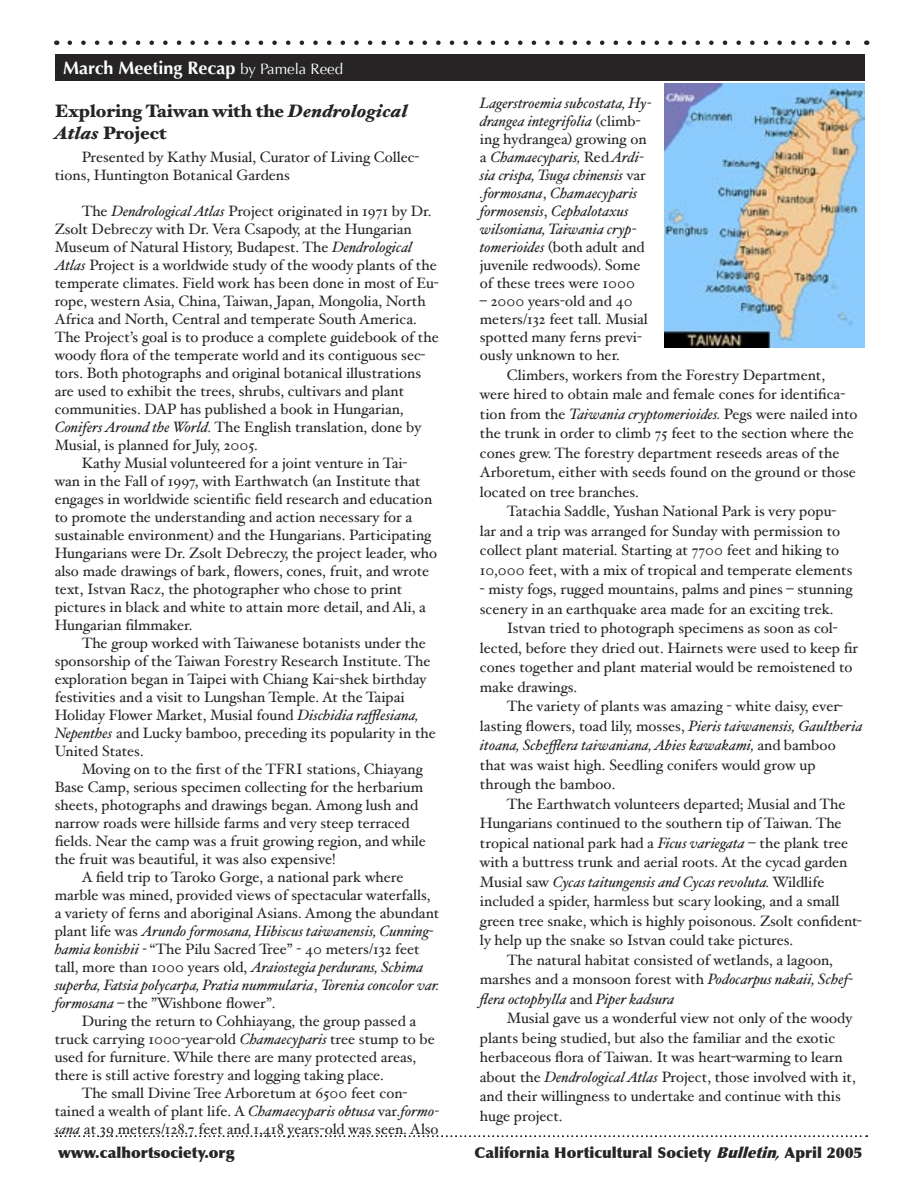
<style>
.page{position:relative;width:918px;height:1188px;background:#fff}
.page>*{position:absolute;margin:0;border:0;box-sizing:border-box;transform-origin:0 0}
.t1{font:900 18px/21.6px "Hoefler Text";color:#262424}
.Body_Text_Indent{font:700 18px "Optima";color:#fff}
.Body_Text{font:15px/18px "Hoefler Text";color:#262424}
.Body_Text-2{font:italic 15px/18px "Hoefler Text";color:#262424}
.t2{font:900 15px "Optima";color:#262424}
.s1{font-weight:400;font-size:15px}
.s2{font-style:italic}
.s3{font-style:normal}
.s4{font-weight:700;font-style:italic}
</style>
<div class="page">
<svg style="left:70px;top:40px;width:781px;height:5px"></svg>
<svg style="left:56px;top:1136px;width:811px;height:1px"></svg>
<div style="left:55px;top:54px;width:810px;height:27px;background:#262424"></div>
<img style="left:665px;top:83px;width:199px;height:265px">
<p class="Body_Text_Indent" style="left:63px;top:57px;width:282px">March Meeting Recap <span class="s1">by Pamela Reed</span></p>
<p class="t1" style="left:55px;top:100px;width:354px">Exploring Taiwan with the <span class="s2">Dendrological<br>Atlas</span> Project</p>
<p class="Body_Text" style="left:55px;top:148px;width:366px;text-indent:27px">Presented by Kathy Musial, Curator of Living Collec&shy;tions, Huntington Botanical Gardens</p>
<p class="Body_Text" style="left:55px;top:202px;width:386px;text-indent:27px">The <span class="s2">Dendrological Atlas</span> Project originated in 1971 by Dr.<br>Zsolt Debreczy with Dr. Vera Csapody, at the Hungarian Museum of Natural History, Budapest. The <span class="s2">Dendrological Atlas</span> Project is a worldwide study of the woody plants of the temperate climates. Field work has been done in most of Eu&shy;rope, western Asia, China, Taiwan, Japan, Mongolia, North Africa and North, Central and temperate South America.<br>The Project’s goal is to produce a complete guidebook of the woody flora of the temperate world and its contiguous sec&shy;tors. Both photographs and original botanical illustrations are used to exhibit the trees, shrubs, cultivars and plant communities. DAP has published a book in Hungarian, <span class="s2">Conifers Around the World.</span> The English translation, done by Musial, is planned for July, 2005.</p>
<p class="Body_Text" style="left:55px;top:454px;width:384px;text-indent:27px">Kathy Musial volunteered for a joint venture in Tai-<br>wan in the Fall of 1997, with Earthwatch (an Institute that engages in worldwide scientific field research and education to promote the understanding and action necessary for a sustainable environment) and the Hungarians. Participating Hungarians were Dr. Zsolt Debreczy, the project leader, who also made drawings of bark, flowers, cones, fruit, and wrote text, Istvan Racz, the photographer who chose to print pictures in black and white to attain more detail, and Ali, a Hungarian filmmaker.</p>
<p class="Body_Text" style="left:55px;top:634px;width:383px;text-indent:27px">The group worked with Taiwanese botanists under the sponsorship of the Taiwan Forestry Research Institute. The exploration began in Taipei with Chiang Kai-shek birthday festivities and a visit to Lungshan Temple. At the Taipai Holiday Flower Market, Musial found <span class="s2">Dischidia rafflesiana, Nepenthes</span> and Lucky bamboo, preceding its popularity in the United States.</p>
<p class="Body_Text" style="left:55px;top:760px;width:373px;text-indent:27px">Moving on to the first of the TFRI stations, Chiayang Base Camp, serious specimen collecting for the herbarium sheets, photographs and drawings began. Among lush and narrow roads were hillside farms and very steep terraced fields. Near the camp was a fruit growing region, and while the fruit was beautiful, it was also expensive!</p>
<p class="Body_Text" style="left:55px;top:868px;width:386px;text-indent:27px">A field trip to Taroko Gorge, a national park where marble was mined, provided views of spectacular waterfalls, a variety of ferns and aboriginal Asians. Among the abundant plant life was <span class="s2">Arundo formosana, Hibiscus taiwanensis, Cunning&shy;hamia konishii -</span> “The Pilu Sacred Tree” - 40 meters/132 feet tall, more than 1000 years old, <span class="s2">Araiostegia perdurans, Schima superba, Fatsia polycarpa, Pratia nummularia</span>, <span class="s2">Torenia concolor var. formosana –</span> the ”Wishbone flower”.</p>
<p class="Body_Text" style="left:55px;top:1012px;width:382px;text-indent:27px">During the return to Cohhiayang, the group passed a truck carrying 1000-year-old <span class="s2">Chamaecyparis</span> tree stump to be used for furniture. While there are many protected areas, there is still active forestry and logging taking place.</p>
<p class="Body_Text" style="left:55px;top:1084px;width:386px;text-align:center">The small Divine Tree Arboretum at 6500 feet con-<br>tained a wealth of plant life. A <span class="s2">Chamaecyparis obtusa</span> var<span class="s2">.formo&shy;sana</span> at 39 meters/128.7 feet and 1,418 years-old was seen. Also</p>
<p class="Body_Text-2" style="left:480px;top:94px;width:173px">Lagerstroemia subcostata, Hy&shy;drangea integrifolia <span class="s3">(climb&shy;ing hydrangea) growing on a</span> Chamaecyparis, <span class="s3">Red</span> Ardi&shy;sia crispa, Tsuga chinensis <span class="s3">var </span>.formosana<span class="s3">,</span> Chamaecyparis formosensis<span class="s3">,</span> Cephalotaxus wilsoniana, Taiwania cryp&shy;tomerioides <span class="s3">(both adult and juvenile redwoods). Some of these trees were 1000</span></p>
<p class="Body_Text" style="left:480px;top:292px;width:169px">– 2000 years-old and 40 meters/132 feet tall. Musial spotted many ferns previ&shy;ously unknown to her.</p>
<p class="Body_Text" style="left:480px;top:365px;width:379px;line-height:19.5px;text-indent:27px">Climbers, workers from the Forestry Department, were hired to obtain male and female cones for identifica&shy;tion from the <span class="s2">Taiwania cryptomerioides.</span> Pegs were nailed into the trunk in order to climb 75 feet to the section where the cones grew. The forestry department reseeds areas of the Arboretum, either with seeds found on the ground or those located on tree branches.</p>
<p class="Body_Text" style="left:480px;top:501px;width:374px;line-height:19.5px;text-indent:27px">Tatachia Saddle, Yushan National Park is very popu&shy;lar and a trip was arranged for Sunday with permission to collect plant material. Starting at 7700 feet and hiking to 10,000 feet, with a mix of tropical and temperate elements</p>
<p class="Body_Text" style="left:480px;top:579px;width:374px;line-height:19.5px">- misty fogs, rugged mountains, palms and pines – stunning scenery in an earthquake area made for an exciting trek.</p>
<p class="Body_Text" style="left:480px;top:618px;width:380px;line-height:19.5px;text-indent:27px">Istvan tried to photograph specimens as soon as col&shy;lected, before they dried out. Hairnets were used to keep fir cones together and plant material would be remoistened to make drawings.</p>
<p class="Body_Text" style="left:480px;top:696px;width:384px;line-height:19.5px;text-indent:27px">The variety of plants was amazing - white daisy, ever&shy;lasting flowers, toad lily, mosses, <span class="s2">Pieris taiwanensis, Gaultheria itoana, Schefflera taiwaniana, Abies kawakami,</span> and bamboo that was waist high. Seedling conifers would grow up through the bamboo.</p>
<p class="Body_Text" style="left:480px;top:794px;width:384px;line-height:19.5px;text-indent:27px">The Earthwatch volunteers departed; Musial and The Hungarians continued to the southern tip of Taiwan. The tropical national park had a <span class="s2">Ficus variegata</span> – the plank tree with a buttress trunk and aerial roots. At the cycad garden Musial saw <span class="s2">Cycas taitungensis and Cycas revoluta.</span> Wildlife included a spider, harmless but scary looking, and a small green tree snake, which is highly poisonous. Zsolt confident&shy;ly help up the snake so Istvan could take pictures.</p>
<p class="Body_Text" style="left:480px;top:950px;width:375px;line-height:19.5px;text-indent:27px">The natural habitat consisted of wetlands, a lagoon, marshes and a monsoon forest with <span class="s2">Podocarpus nakaii, Schef&shy;flera octophylla</span> and <span class="s2">Piper kadsura</span></p>
<p class="Body_Text" style="left:480px;top:1008px;width:377px;line-height:19.5px;text-indent:27px">Musial gave us a wonderful view not only of the woody plants being studied, but also the familiar and the exotic herbaceous flora of Taiwan. It was heart-warming to learn about the <span class="s2">Dendrological Atlas</span> Project, those involved with it, and their willingness to undertake and continue with this huge project.</p>
<p class="t2" style="left:58px;top:1143px;width:178px">www.calhortsociety.org</p>
<p class="t2" style="left:475px;top:1143px;width:389px">California Horticultural Society <span class="s2">Bulletin</span><span class="s4">,</span> April 2005</p>
</div>
